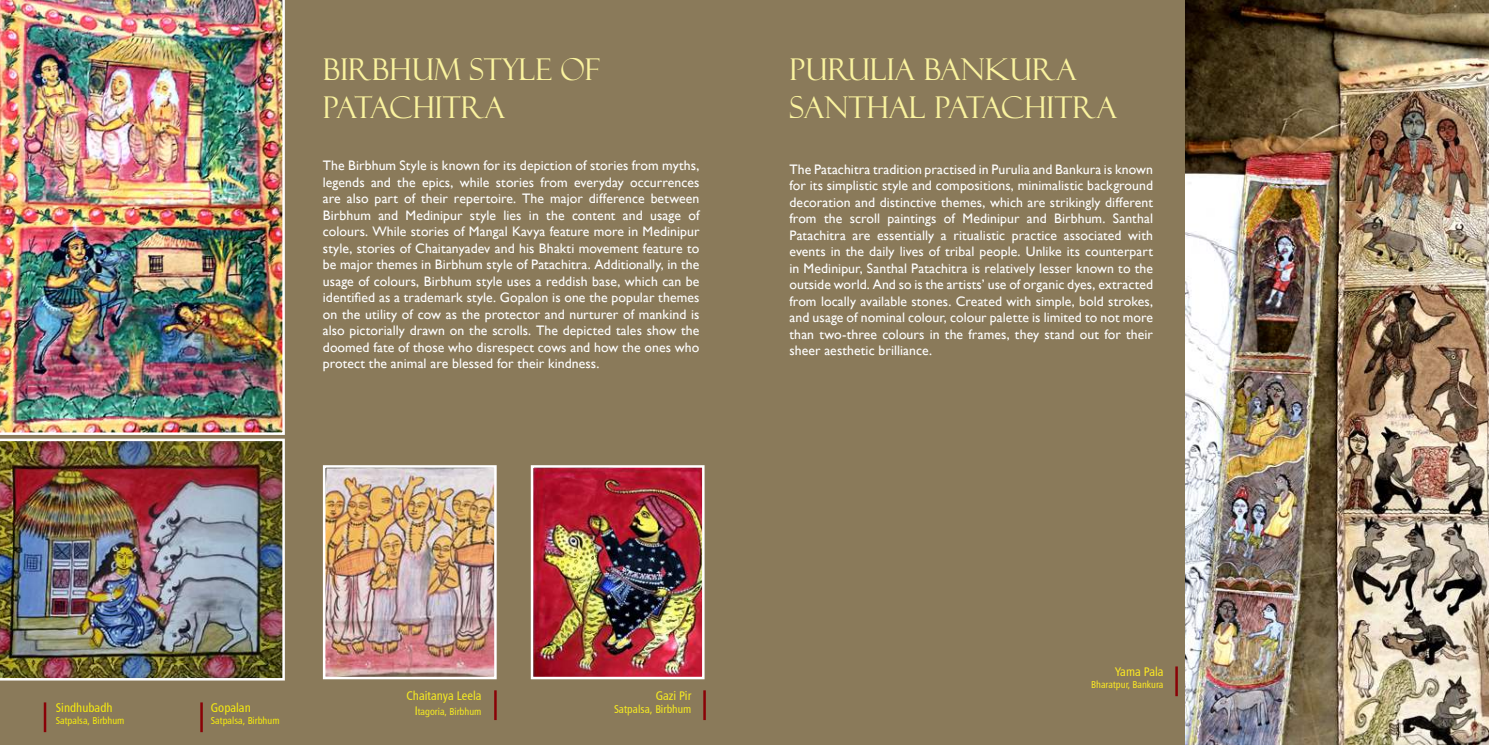
<style>
.page{position:relative;width:1489px;height:745px;background:#fff}
.page>*{position:absolute;margin:0;border:0;box-sizing:border-box;transform-origin:0 0}
.t1{font:30px/37.5px "Felix Titling";color:#faf39f}
.t2{font:13.75px/16.5px "Gill Sans";letter-spacing:.005em;color:#fff;text-align:justify}
.t3{font:12.5px "Humanist 777 BT Roman Condensed B";color:#f6eb21}
.t4{font:12.5px "Humanist 777 BT Roman Condensed B";color:#f6eb0e}
.t5{font:12.5px "Humanist 777 BT Roman Condensed B";color:#fce923}
.t6{font:11.25px "Humanist 777 BT Roman Condensed B";color:#f6eb21}
.t7{font:10px "Humanist 777 BT Roman Condensed B";color:#f6eb0e}
.t8{font:10px "Humanist 777 BT Roman Condensed B";color:#fce923}
.t9{font:10px "Humanist 777 BT Roman Condensed B";color:#f6eb21}
.s1{font-size:12.5px}
</style>
<div class="page">
<div style="left:0;top:0;width:1488px;height:744px;background:#8a7a5a"></div>
<img style="left:0;top:0;width:285px;height:434px">
<img style="left:0;top:438px;width:285px;height:242px">
<img style="left:327px;top:469px;width:165px;height:205px">
<div style="left:323px;top:465px;width:173px;height:213px;border:3px solid #fff"></div>
<img style="left:534px;top:469px;width:166px;height:205px">
<div style="left:530px;top:465px;width:174px;height:213px;border:3px solid #fff"></div>
<hr style="left:44px;top:702px;width:2px;height:29px;background:#8a0207">
<hr style="left:200px;top:702px;width:3px;height:29px;background:#8a0207">
<hr style="left:494px;top:690px;width:2px;height:29px;background:#8a0207">
<hr style="left:703px;top:690px;width:2px;height:29px;background:#8a0207">
<img style="left:1185px;top:0;width:303px;height:744px">
<hr style="left:1175px;top:666px;width:2px;height:29px;background:#8a0207">
<h1 class="t1" style="left:323px;top:51px;width:278px">BIRBHUM STYLE OF<br>PATACHITRA</h1>
<h1 class="t1" style="left:789px;top:51px;width:329px">PURULIA BANKURA<br>SANTHAL PATACHITRA</h1>
<p class="t2" style="left:323px;top:158px;width:378px">The Birbhum Style is known for its depiction of stories from myths, legends and the epics, while stories from everyday occurrences are also part of their repertoire. The major difference between Birbhum and Medinipur style lies in the content and usage of colours. While stories of Mangal Kavya feature more in Medinipur style, stories of Chaitanyadev and his Bhakti movement feature to be major themes in Birbhum style of Patachitra. Additionally, in the usage of colours, Birbhum style uses a reddish base, which can be identi昀椀ed as a trademark style. Gopalon is one the popular themes on the utility of cow as the protector and nurturer of mankind is also pictorially drawn on the scrolls. The depicted tales show the doomed fate of those who disrespect cows and how the ones who protect the animal are blessed for their kindness.</p>
<p class="t2" style="left:789px;top:162px;width:365px">The Patachitra tradition practised in Purulia and Bankura is known for its simplistic style and compositions, minimalistic background decoration and distinctive themes, which are strikingly different from the scroll paintings of Medinipur and Birbhum. Santhal Patachitra are essentially a ritualistic practice associated with events in the daily lives of tribal people. Unlike its counterpart in Medinipur, Santhal Patachitra is relatively lesser known to the outside world. And so is the artists’ use of organic dyes, extracted from locally available stones. Created with simple, bold strokes, and usage of nominal colour, colour palette is limited to not more than two-three colours in the frames, they stand out for their sheer aesthetic brilliance.</p>
<p class="t4" style="left:56px;top:702px;width:58px">Sindhubadh</p>
<p class="t7" style="left:56px;top:716px;width:70px">Satpalsa, Birbhum</p>
<p class="t4" style="left:211px;top:702px;width:41px">Gopalan</p>
<p class="t7" style="left:211px;top:716px;width:70px">Satpalsa, Birbhum</p>
<p class="t3" style="left:406px;top:690px;width:76px">Chaitanya Leela</p>
<p class="t9" style="left:414px;top:706px;width:68px"><span class="s1">I</span>tagoria, Birbhum</p>
<p class="t3" style="left:655px;top:690px;width:37px">Gazi Pir</p>
<p class="t6" style="left:614px;top:704px;width:79px">Satpalsa, Birbhum</p>
<p class="t5" style="left:1114px;top:666px;width:50px">Yama Pala</p>
<p class="t8" style="left:1091px;top:680px;width:74px">Bharatpur, Bankura</p>
</div>
